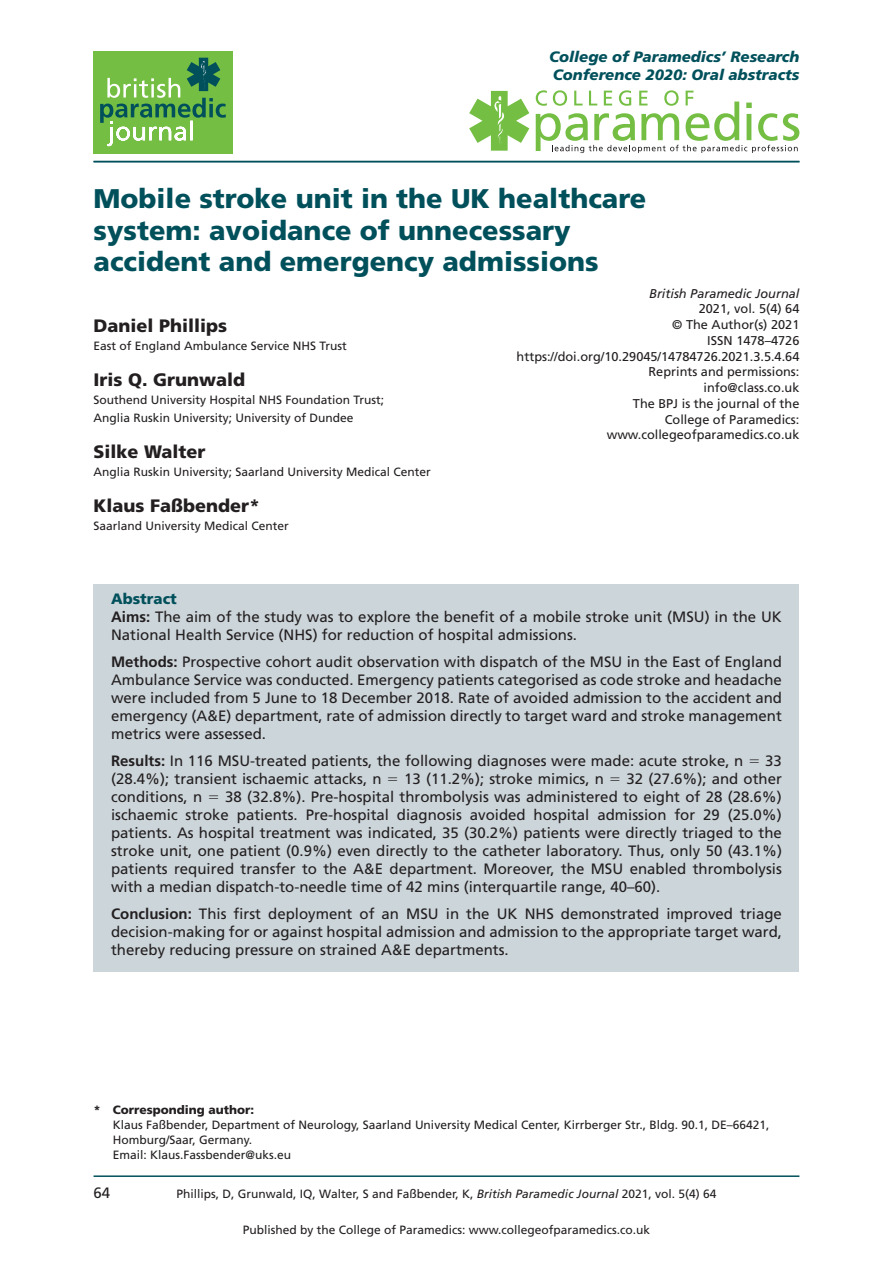
<style>
.page{position:relative;width:893px;height:1263px;background:#fff}
.page>*{position:absolute;margin:0;border:0;box-sizing:border-box;transform-origin:0 0}
.t1{font:900 27px/31.5px "Frutiger LT Std";color:#00505b}
.t2{font:900 18px "Frutiger LT Std";color:#231f20}
.t3{font:15px/18px "Frutiger LT Std";color:#231f20;text-align:justify}
.t4{font:italic 900 15px/18px "Frutiger LT Std";color:#00505b}
.t5{font:12.75px/15.8px "Frutiger LT Std";color:#231f20;text-align:right}
.t6{font:italic 12.75px "Frutiger LT Std";color:#231f20}
.t7{font:12px/15px "Frutiger LT Std";color:#231f20}
.t8{font:900 12px "Frutiger LT Std";color:#231f20}
.s1{font-weight:900;color:#00505b}
.s2{font-weight:700}
.s3{font-style:italic}
</style>
<div class="page">
<div style="left:94px;top:51px;width:139px;height:102px;background:#74bf43"></div>
<svg style="left:100px;top:58px;width:126px;height:88px"></svg>
<svg style="left:469px;top:91px;width:60px;height:60px"></svg>
<svg style="left:536px;top:90px;width:263px;height:63px"></svg>
<hr style="left:94px;top:1175px;width:705px;height:2px;background:#00505b">
<div style="left:94px;top:584px;width:705px;height:388px;background:#ccd5da"></div>
<hr style="left:94px;top:161px;width:705px;height:1px;background:#00505b">
<p class="t4" style="left:549px;top:48px;width:252px">College of Paramedics’ Research<br>Conference 2020: Oral abstracts</p>
<h1 class="t1" style="left:94px;top:183px;width:554px">Mobile stroke unit in the UK healthcare system: avoidance of unnecessary accident and emergency admissions</h1>
<p class="t2" style="left:94px;top:315px;width:135px">Daniel Phillips</p>
<p class="t7" style="left:94px;top:338px;width:255px">East of England Ambulance Service NHS Trust</p>
<p class="t2" style="left:94px;top:369px;width:153px">Iris Q. Grunwald</p>
<p class="t7" style="left:94px;top:391px;width:292px;line-height:18px">Southend University Hospital NHS Foundation Trust;<br>Anglia Ruskin University; University of Dundee</p>
<p class="t2" style="left:94px;top:441px;width:113px">Silke Walter</p>
<p class="t7" style="left:94px;top:464px;width:339px">Anglia Ruskin University; Saarland University Medical Center</p>
<p class="t2" style="left:94px;top:495px;width:168px">Klaus Faßbender*</p>
<p class="t7" style="left:94px;top:518px;width:197px">Saarland University Medical Center</p>
<p class="t6" style="left:649px;top:286px;width:152px">British Paramedic Journal</p>
<p class="t5" style="left:517px;top:301px;width:284px">2021, vol. 5(4) 64<br>© The Author(s) 2021<br>ISSN 1478–4726 https://doi.org/10.29045/14784726.2021.3.5.4.64<br>Reprints and permissions:<br>info@class.co.uk<br>The BPJ is the journal of the<br>College of Paramedics: www.collegeofparamedics.co.uk</p>
<p class="t3" style="left:111px;top:589px;width:672px;text-align:left"><span class="s1">Abstract<br></span><span class="s2">Aims:</span> The aim of the study was to explore the benefit of a mobile stroke unit (MSU) in the UK<br>National Health Service (NHS) for reduction of hospital admissions.</p>
<p class="t3" style="left:111px;top:652px;width:672px"><span class="s2">Methods:</span> Prospective cohort audit observation with dispatch of the MSU in the East of England Ambulance Service was conducted. Emergency patients categorised as code stroke and headache were included from 5 June to 18 December 2018. Rate of avoided admission to the accident and emergency (A&amp;E) department, rate of admission directly to target ward and stroke management metrics were assessed.</p>
<p class="t3" style="left:111px;top:751px;width:634px"><span class="s2">Results:</span> In 116 MSU-treated patients, the following diagnoses were made: acute stroke, n</p>
<p class="t3" style="left:765px;top:751px;width:18px">33</p>
<p class="t3" style="left:111px;top:769px;width:272px">(28.4%); transient ischaemic attacks, n</p>
<p class="t3" style="left:404px;top:769px;width:201px">13 (11.2%); stroke mimics, n</p>
<p class="t3" style="left:627px;top:769px;width:157px">32 (27.6%); and other</p>
<p class="t3" style="left:111px;top:787px;width:93px">conditions, n</p>
<p class="t3" style="left:111px;top:787px;width:672px;text-indent:114px">38 (32.8%). Pre-hospital thrombolysis was administered to eight of 28 (28.6%) ischaemic stroke patients. Pre-hospital diagnosis avoided hospital admission for 29 (25.0%) patients. As hospital treatment was indicated, 35 (30.2%) patients were directly triaged to the stroke unit, one patient (0.9%) even directly to the catheter laboratory. Thus, only 50 (43.1%) patients required transfer to the A&amp;E department. Moreover, the MSU enabled thrombolysis with a median dispatch-to-needle time of 42 mins (interquartile range, 40–60).</p>
<p class="t3" style="left:111px;top:904px;width:672px"><span class="s2">Conclusion:</span> This first deployment of an MSU in the UK NHS demonstrated improved triage decision-making for or against hospital admission and admission to the appropriate target ward, thereby reducing pressure on strained A&amp;E departments.</p>
<p class="t8" style="left:94px;top:1102px;width:162px">* Corresponding author:</p>
<p class="t7" style="left:113px;top:1117px;width:658px">Klaus Faßbender, Department of Neurology, Saarland University Medical Center, Kirrberger Str., Bldg. 90.1, DE–66421,<br>Homburg/Saar, Germany.<br>Email: Klaus.Fassbender@uks.eu</p>
<p class="t3" style="left:94px;top:1184px;width:18px">64</p>
<p class="t7" style="left:177px;top:1186px;width:541px">Phillips, D, Grunwald, IQ, Walter, S and Faßbender, K, <span class="s3">British Paramedic Journal</span> 2021, vol. 5(4) 64</p>
<p class="t7" style="left:243px;top:1222px;width:409px">Published by the College of Paramedics: www.collegeofparamedics.co.uk</p>
</div>
